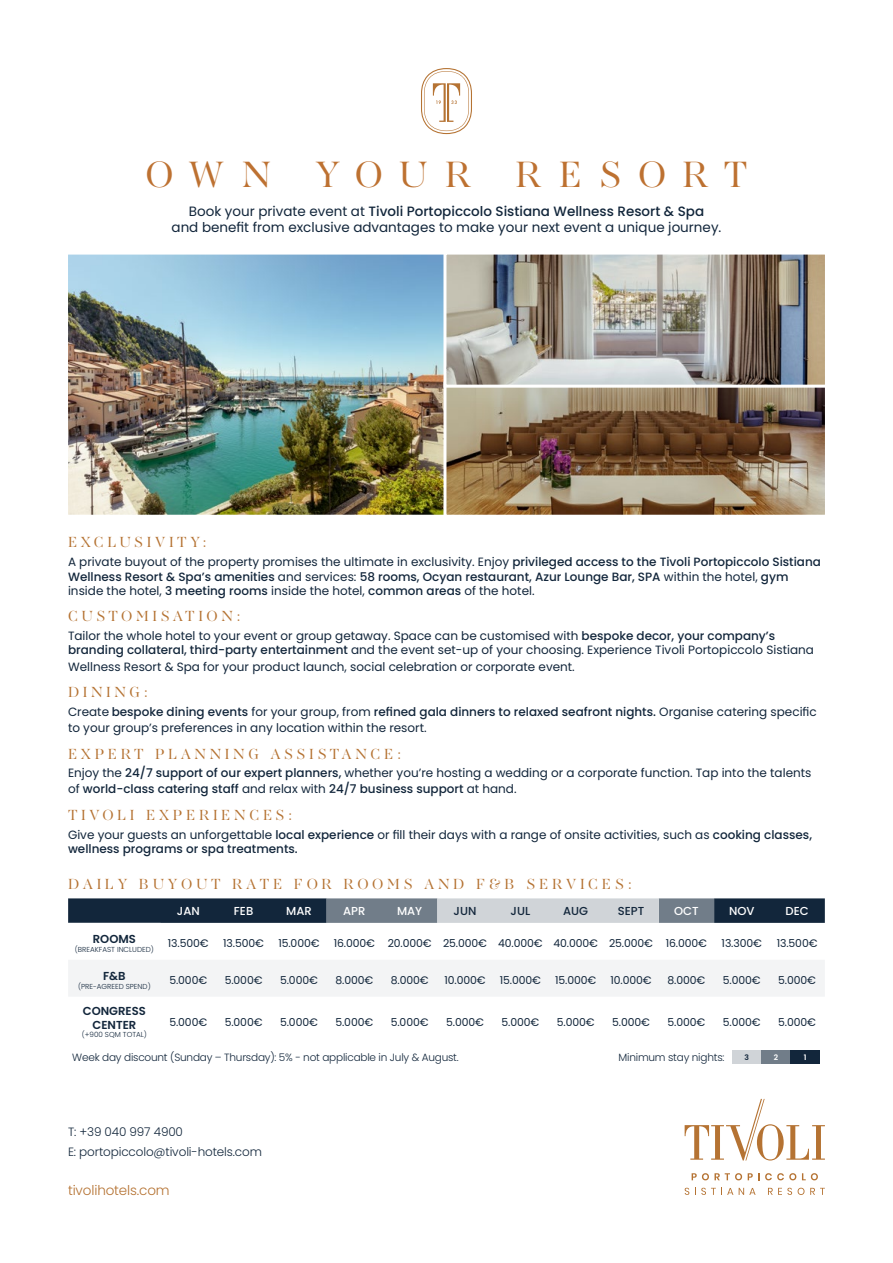
<style>
.page{position:relative;width:893px;height:1263px;background:#fff}
.page>*{position:absolute;margin:0;border:0;box-sizing:border-box;transform-origin:0 0}
.t1{font:37.5px "AW Conqueror Std Didot";letter-spacing:.425em;color:#bd7131}
.t2{font:15px "AW Conqueror Std Didot";letter-spacing:.24em;color:#b57333}
.t3{font:13.5px/16.2px "Poppins";color:#12263b;text-align:center}
.t4{font:300 13.5px "Poppins";letter-spacing:-.01em;color:#b57333}
.t5{font:12px/14.4px "Poppins";color:#12263b}
.t6{font:500 12px/14.4px "Poppins";color:#12263b}
.t7{font:300 12px/19.5px "Poppins";letter-spacing:-.01em;color:#12263b}
.t8{font:500 11.55px "Poppins";color:#fff}
.t9{font:600 11.55px/14px "Poppins";color:#12263b;text-align:center}
.t10{font:500 11.55px "Poppins";color:#12263b}
.t11{font:10.8px "Poppins";letter-spacing:-.01em;color:#12263b}
.t12{font:300 10.5px "Poppins";letter-spacing:-.02em;color:#12263b}
.t13{font:600 7.65px "Poppins";color:#fff}
.t14{font:600 7.65px "Poppins";color:#12263b}
.t15{font:300 7.2px "Poppins";color:#12263b}
.s1{font-weight:500}
.s2{font-weight:400}
</style>
<div class="page">
<svg style="left:68px;top:898px;width:757px;height:25px;background:#626f7d"></svg>
<div style="left:68px;top:960px;width:757px;height:36px;background:#f3f4f5"></div>
<div style="left:732px;top:1050px;width:29px;height:14px;background:#d0d4d8"></div>
<div style="left:761px;top:1050px;width:30px;height:14px;background:#717d89"></div>
<div style="left:791px;top:1050px;width:29px;height:14px;background:#12263b"></div>
<svg style="left:421px;top:68px;width:51px;height:66px"></svg>
<svg style="left:685px;top:1099px;width:140px;height:61px"></svg>
<svg style="left:692px;top:1173px;width:50px;height:7px"></svg>
<svg style="left:748px;top:1173px;width:48px;height:7px"></svg>
<svg style="left:802px;top:1173px;width:16px;height:7px"></svg>
<svg style="left:685px;top:1188px;width:4px;height:7px"></svg>
<svg style="left:695px;top:1188px;width:38px;height:7px"></svg>
<svg style="left:739px;top:1188px;width:17px;height:7px"></svg>
<svg style="left:768px;top:1188px;width:24px;height:7px"></svg>
<svg style="left:798px;top:1188px;width:6px;height:7px"></svg>
<svg style="left:810px;top:1188px;width:15px;height:7px"></svg>
<img style="left:68px;top:254px;width:374px;height:261px">
<img style="left:442px;top:389px;width:383px;height:126px">
<img style="left:442px;top:254px;width:383px;height:135px">
<h1 class="t1" style="left:145px;top:156px;width:604px">OWN YOUR RESORT</h1>
<p class="t3" style="left:172px;top:203px;width:551px">Book your private event at <span class="s1">Tivoli Portopiccolo Sistiana Wellness Resort &amp; Spa<br></span>and benefit from exclusive advantages to make your next event a unique journey.</p>
<p class="t2" style="left:68px;top:535px;width:140px">EXCLUSIVITY:</p>
<p class="t6" style="left:68px;top:555px;width:754px"><span class="s2">A private buyout of the property promises the ultimate in exclusivity. Enjoy</span> privileged access to the Tivoli Portopiccolo Sistiana<br>Wellness Resort &amp; Spa’s amenities <span class="s2">and services:</span> 58 rooms, Ocyan restaurant, Azur Lounge Bar, SPA <span class="s2">within the hotel,</span> gym <span class="s2">inside the hotel,</span> 3 meeting rooms <span class="s2">inside the hotel,</span> common areas <span class="s2">of the hotel.</span></p>
<p class="t2" style="left:68px;top:609px;width:174px">CUSTOMISATION:</p>
<p class="t5" style="left:68px;top:629px;width:747px">Tailor the whole hotel to your event or group getaway. Space can be customised with <span class="s1">bespoke decor, your company’s branding collateral, third-party entertainment</span> and the event set-up of your choosing. Experience Tivoli Portopiccolo Sistiana</p>
<p class="t5" style="left:68px;top:659px;width:508px">Wellness Resort &amp; Spa for your product launch, social celebration or corporate event.</p>
<p class="t2" style="left:68px;top:685px;width:82px">DINING:</p>
<p class="t5" style="left:68px;top:703px;width:750px;line-height:16.2px">Create <span class="s1">bespoke dining events</span> for your group, from <span class="s1">refined gala dinners to relaxed seafront nights.</span> Organise catering specific to your group’s preferences in any location within the resort.</p>
<p class="t2" style="left:68px;top:746px;width:335px">EXPERT PLANNING ASSISTANCE:</p>
<p class="t5" style="left:68px;top:765px;width:745px;line-height:16.2px">Enjoy the <span class="s1">24/7 support of our expert planners,</span> whether you’re hosting a wedding or a corporate function. Tap into the talents of <span class="s1">world-class catering staff</span> and relax with <span class="s1">24/7 business support</span> at hand.</p>
<p class="t2" style="left:68px;top:808px;width:226px">TIVOLI EXPERIENCES:</p>
<p class="t5" style="left:68px;top:827px;width:745px">Give your guests an unforgettable <span class="s1">local experience</span> or fill their days with a range of onsite activities, such as <span class="s1">cooking classes, wellness programs or spa treatments.</span></p>
<p class="t2" style="left:68px;top:876px;width:566px">DAILY BUYOUT RATE FOR ROOMS AND F&amp;B SERVICES:</p>
<p class="t8" style="left:177px;top:904px;width:24px">JAN</p>
<p class="t8" style="left:234px;top:904px;width:21px">FEB</p>
<p class="t8" style="left:286px;top:904px;width:27px">MAR</p>
<p class="t8" style="left:343px;top:904px;width:24px">APR</p>
<p class="t8" style="left:397px;top:904px;width:27px">MAY</p>
<p class="t10" style="left:454px;top:904px;width:24px">JUN</p>
<p class="t10" style="left:511px;top:904px;width:21px">JUL</p>
<p class="t10" style="left:563px;top:904px;width:26px">AUG</p>
<p class="t10" style="left:618px;top:904px;width:28px">SEPT</p>
<p class="t8" style="left:674px;top:904px;width:26px">OCT</p>
<p class="t8" style="left:729px;top:904px;width:27px">NOV</p>
<p class="t8" style="left:785px;top:904px;width:25px">DEC</p>
<p class="t9" style="left:93px;top:932px;width:45px">ROOMS</p>
<p class="t15" style="left:75px;top:945px;width:81px">(BREAKFAST INCLUDED)</p>
<p class="t11" style="left:168px;top:937px;width:42px">13.500€</p>
<p class="t11" style="left:223px;top:937px;width:42px">13.500€</p>
<p class="t11" style="left:278px;top:937px;width:43px">15.000€</p>
<p class="t11" style="left:334px;top:937px;width:375px">16.000€ 20.000€ 25.000€ 40.000€ 40.000€ 25.000€ 16.000€</p>
<p class="t11" style="left:722px;top:937px;width:42px">13.300€</p>
<p class="t11" style="left:777px;top:937px;width:42px">13.500€</p>
<p class="t9" style="left:103px;top:969px;width:24px">F&amp;B</p>
<p class="t15" style="left:78px;top:982px;width:74px">(PRE-AGREED SPEND)</p>
<p class="t11" style="left:169px;top:974px;width:39px">5.000€</p>
<p class="t11" style="left:225px;top:974px;width:39px">5.000€</p>
<p class="t11" style="left:280px;top:974px;width:39px">5.000€</p>
<p class="t11" style="left:335px;top:974px;width:39px">8.000€</p>
<p class="t11" style="left:391px;top:974px;width:39px">8.000€</p>
<p class="t11" style="left:444px;top:974px;width:43px">10.000€</p>
<p class="t11" style="left:500px;top:974px;width:43px">15.000€</p>
<p class="t11" style="left:555px;top:974px;width:43px">15.000€</p>
<p class="t11" style="left:610px;top:974px;width:43px">10.000€</p>
<p class="t11" style="left:667px;top:974px;width:39px">8.000€</p>
<p class="t11" style="left:723px;top:974px;width:39px">5.000€</p>
<p class="t11" style="left:778px;top:974px;width:39px">5.000€</p>
<p class="t9" style="left:83px;top:1004px;width:65px">CONGRESS<br>CENTER</p>
<p class="t15" style="left:82px;top:1030px;width:67px">(+900 SQM TOTAL)</p>
<p class="t11" style="left:169px;top:1015px;width:39px">5.000€</p>
<p class="t11" style="left:225px;top:1015px;width:39px">5.000€</p>
<p class="t11" style="left:280px;top:1015px;width:39px">5.000€</p>
<p class="t11" style="left:335px;top:1015px;width:39px">5.000€</p>
<p class="t11" style="left:391px;top:1015px;width:39px">5.000€</p>
<p class="t11" style="left:446px;top:1015px;width:39px">5.000€</p>
<p class="t11" style="left:501px;top:1015px;width:39px">5.000€</p>
<p class="t11" style="left:557px;top:1015px;width:39px">5.000€</p>
<p class="t11" style="left:612px;top:1015px;width:39px">5.000€</p>
<p class="t11" style="left:667px;top:1015px;width:39px">5.000€</p>
<p class="t11" style="left:723px;top:1015px;width:39px">5.000€</p>
<p class="t11" style="left:778px;top:1015px;width:39px">5.000€</p>
<p class="t12" style="left:72px;top:1051px;width:388px">Week day discount (Sunday – Thursday): 5% - not applicable in July &amp; August.</p>
<p class="t12" style="left:618px;top:1051px;width:107px">Minimum stay nights:</p>
<p class="t14" style="left:744px;top:1052px;width:6px">3</p>
<p class="t13" style="left:774px;top:1052px;width:6px">2</p>
<p class="t13" style="left:804px;top:1052px;width:4px">1</p>
<p class="t7" style="left:68px;top:1122px;width:195px">T: +39 040 997 4900<br>E: portopiccolo@tivoli-hotels.com</p>
<p class="t4" style="left:68px;top:1182px;width:103px">tivolihotels.com</p>
</div>
